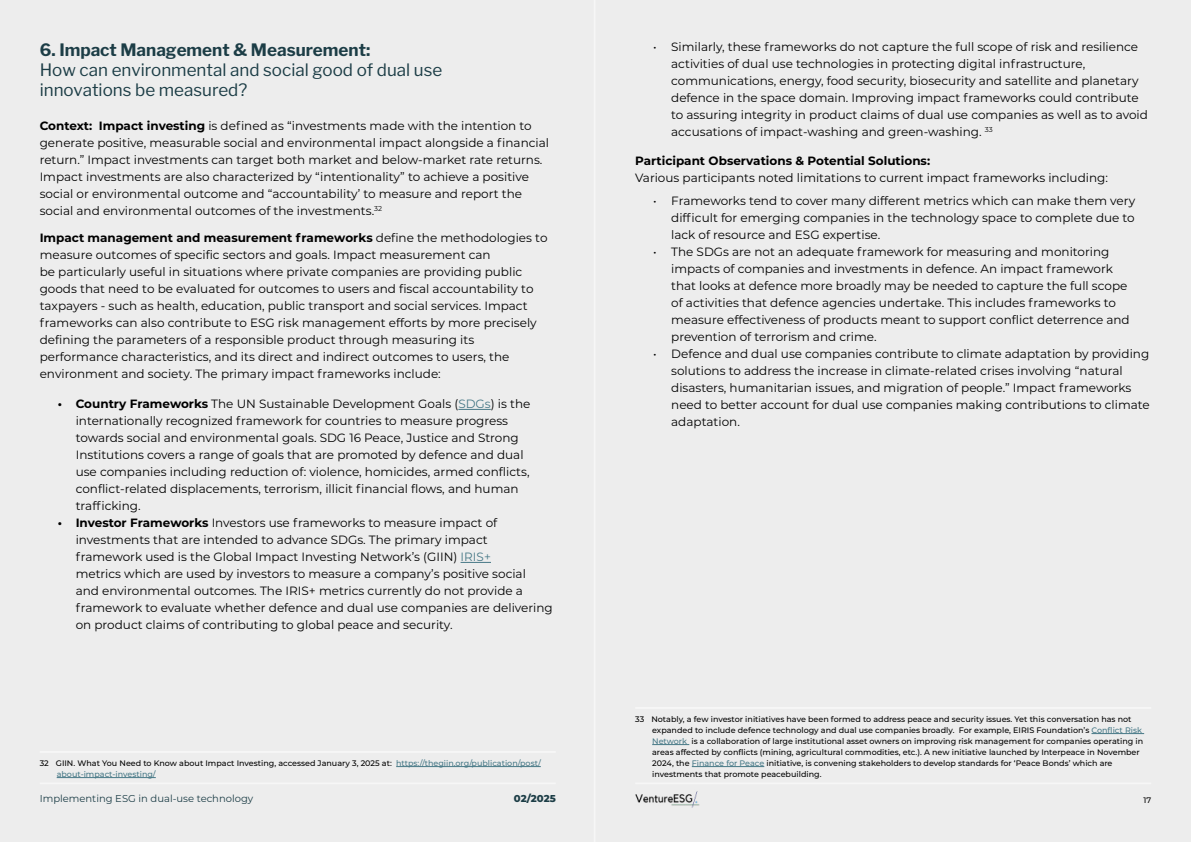
<style>
.page{position:relative;width:1191px;height:842px;background:#fff}
.page>*{position:absolute;margin:0;border:0;box-sizing:border-box;transform-origin:0 0}
.t1{font:17px/20px "Libre Franklin";color:#1c3d46}
.t2{font:700 17px "Libre Franklin";color:#1c3d46}
.t3{font:12px/17px "Montserrat";color:#000}
.t4{font:700 12px "Montserrat";color:#000}
.t5{font:10px "Montserrat";color:#1c3d46}
.t6{font:800 10px "Montserrat";letter-spacing:-.005em;color:#1c3d46}
.t7{font:500 8px/11px "Montserrat";color:#000}
.s1{font-weight:700}
.s2{color:#467886}
</style>
<div class="page">
<div style="left:595px;top:0;width:596px;height:842px;background:#ededed"></div>
<hr style="left:635px;top:782px;width:516px;height:2px;background:#fff">
<div style="left:0;top:0;width:595px;height:842px;background:#ededed"></div>
<hr style="left:40px;top:782px;width:516px;height:2px;background:#fff">
<hr style="left:593px;top:0;width:2px;height:842px;background:#fff">
<hr style="left:458px;top:409px;width:33px;height:1px;background:#467886">
<hr style="left:460px;top:562px;width:31px;height:1px;background:#467886">
<hr style="left:40px;top:752px;width:516px;height:1px;background:#fff">
<hr style="left:396px;top:766px;width:145px;height:1px;background:#467886">
<hr style="left:57px;top:777px;width:99px;height:1px;background:#467886">
<hr style="left:635px;top:708px;width:516px;height:1px;background:#fff">
<hr style="left:1091px;top:733px;width:53px;height:1px;background:#467886">
<hr style="left:652px;top:744px;width:37px;height:1px;background:#467886">
<hr style="left:692px;top:766px;width:72px;height:1px;background:#467886">
<img style="left:635px;top:791px;width:65px;height:17px">
<h1 class="t2" style="left:40px;top:40px;width:332px">6. Impact Management &amp; Measurement:</h1>
<h1 class="t1" style="left:40px;top:60px;width:404px">How can environmental and social good of dual use innovations be measured?</h1>
<p class="t3" style="left:40px;top:117px;width:511px"><span class="s1">Context: Impact investing</span> is defined as “investments made with the intention to generate positive, measurable social and environmental impact alongside a financial return.” Impact investments can target both market and below-market rate returns.<br>Impact investments are also characterized by “intentionality” to achieve a positive social or environmental outcome and “accountability’ to measure and report the social and environmental outcomes of the investments.<sup>32</sup></p>
<p class="t3" style="left:40px;top:229px;width:509px"><span class="s1">Impact management and measurement frameworks</span> define the methodologies to measure outcomes of specific sectors and goals. Impact measurement can<br>be particularly useful in situations where private companies are providing public goods that need to be evaluated for outcomes to users and fiscal accountability to taxpayers - such as health, education, public transport and social services. Impact frameworks can also contribute to ESG risk management efforts by more precisely defining the parameters of a responsible product through measuring its performance characteristics, and its direct and indirect outcomes to users, the environment and society. The primary impact frameworks include:</p>
<p class="t3" style="left:76px;top:395px;width:456px;text-indent:-18px"><span class="s1">• Country Frameworks</span> The UN Sustainable Development Goals (<span class="s2">SDGs</span>) is the internationally recognized framework for countries to measure progress towards social and environmental goals. SDG 16 Peace, Justice and Strong Institutions covers a range of goals that are promoted by defence and dual use companies including reduction of: violence, homicides, armed conflicts, conflict-related displacements, terrorism, illicit financial flows, and human trafficking.</p>
<p class="t3" style="left:76px;top:514px;width:478px;text-indent:-18px"><span class="s1">• Investor Frameworks</span> Investors use frameworks to measure impact of investments that are intended to advance SDGs. The primary impact framework used is the Global Impact Investing Network’s (GIIN) <span class="s2">IRIS+<br></span>metrics which are used by investors to measure a company’s positive social<br>and environmental outcomes. The IRIS+ metrics currently do not provide a framework to evaluate whether defence and dual use companies are delivering on product claims of contributing to global peace and security.</p>
<p class="t7" style="left:57px;top:757px;width:485px;text-indent:-17px">32 GIIN. What You Need to Know about Impact Investing, accessed January 3, 2025 at: <span class="s2">https://thegiin.org/publication/post/ about-impact-investing/</span></p>
<p class="t3" style="left:671px;top:38px;width:478px;text-indent:-18px">• Similarly, these frameworks do not capture the full scope of risk and resilience activities of dual use technologies in protecting digital infrastructure, communications, energy, food security, biosecurity and satellite and planetary defence in the space domain. Improving impact frameworks could contribute to assuring integrity in product claims of dual use companies as well as to avoid accusations of impact-washing and green-washing. <sup>33</sup></p>
<p class="t4" style="left:635px;top:152px;width:296px">Participant Observations &amp; Potential Solutions:</p>
<p class="t3" style="left:635px;top:169px;width:474px">Various participants noted limitations to current impact frameworks including:</p>
<p class="t3" style="left:671px;top:192px;width:465px;text-align:justify;text-indent:-18px">• Frameworks tend to cover many different metrics which can make them very difficult for emerging companies in the technology space to complete due to lack of resource and ESG expertise.</p>
<p class="t3" style="left:671px;top:243px;width:460px;text-indent:-18px">• The SDGs are not an adequate framework for measuring and monitoring impacts of companies and investments in defence. An impact framework that looks at defence more broadly may be needed to capture the full scope of activities that defence agencies undertake. This includes frameworks to measure effectiveness of products meant to support conflict deterrence and prevention of terrorism and crime.</p>
<p class="t3" style="left:671px;top:345px;width:480px;text-indent:-18px">• Defence and dual use companies contribute to climate adaptation by providing solutions to address the increase in climate-related crises involving “natural disasters, humanitarian issues, and migration of people.” Impact frameworks need to better account for dual use companies making contributions to climate adaptation.</p>
<p class="t7" style="left:652px;top:713px;width:492px;text-indent:-17px">33 Notably, a few investor initiatives have been formed to address peace and security issues. Yet this conversation has not expanded to include defence technology and dual use companies broadly. For example, EIRIS Foundation’s <span class="s2">Conflict Risk Network</span> is a collaboration of large institutional asset owners on improving risk management for companies operating in areas affected by conflicts (mining, agricultural commodities, etc.). A new initiative launched by Interpeace in November 2024, the <span class="s2">Finance for Peace</span> initiative, is convening stakeholders to develop standards for ‘Peace Bonds’ which are investments that promote peacebuilding.</p>
<p class="t5" style="left:40px;top:792px;width:215px">Implementing ESG in dual-use technology</p>
<p class="t6" style="left:514px;top:791px;width:43px">02/2025</p>
<p class="t7" style="left:1143px;top:794px;width:9px">17</p>
</div>
